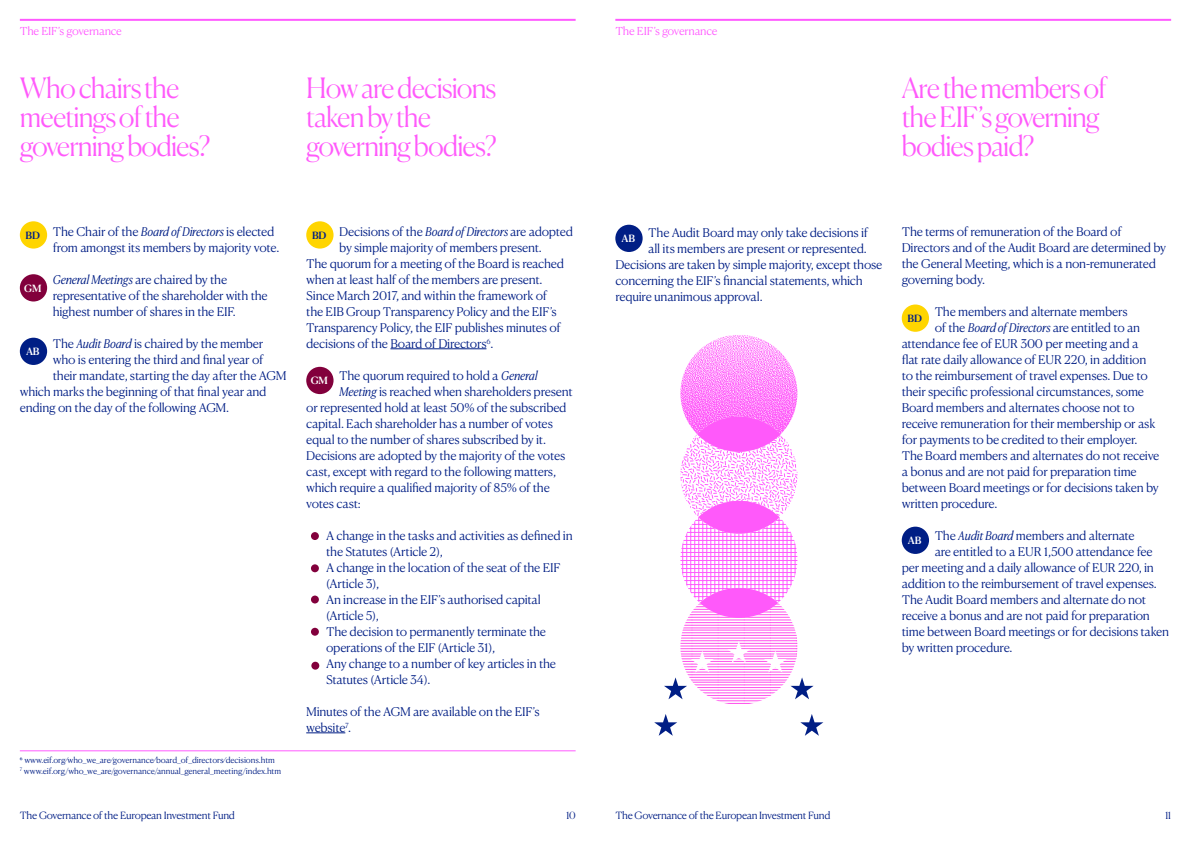
<style>
.page{position:relative;width:1191px;height:842px;background:#fff}
.page>*{position:absolute;margin:0;border:0;box-sizing:border-box;transform-origin:0 0}
.t1{font:300 28px/29px "Canela";letter-spacing:-.035em;color:#ff5afb}
.t2{font:300 12px/16px "Canela Text";letter-spacing:-.025em;color:#001e85}
.t3{font:300 11px "Canela Text";letter-spacing:-.02em;color:#ff5aff}
.t4{font:300 10px "Canela Text";letter-spacing:-.03em;color:#001e85}
.t5{font:500 10px "Canela Text";letter-spacing:-.02em;color:#fff}
.t6{font:500 10px "Canela Text";color:#001e85}
.t7{font:300 10px "Canela";color:#001e85}
.t8{font:300 8px/11px "Canela Text";letter-spacing:-.015em;color:#001e85}
.s1{font-style:italic}
</style>
<div class="page">
<hr style="left:20px;top:19px;width:555px;height:2px;background:#ff5aff">
<hr style="left:390px;top:349px;width:96px;height:1px;background:#001e85">
<hr style="left:306px;top:733px;width:39px;height:1px;background:#001e85">
<div style="left:20px;top:221px;width:27px;height:28px;background:#ffd500;border-radius:50%"></div>
<div style="left:306px;top:221px;width:27px;height:28px;background:#ffd500;border-radius:50%"></div>
<div style="left:615px;top:225px;width:27px;height:27px;background:#001e85;border-radius:50%"></div>
<div style="left:20px;top:338px;width:27px;height:27px;background:#001e85;border-radius:50%"></div>
<div style="left:306px;top:367px;width:27px;height:27px;background:#82003c;border-radius:50%"></div>
<div style="left:20px;top:274px;width:27px;height:27px;background:#82003c;border-radius:50%"></div>
<hr style="left:20px;top:750px;width:555px;height:1px;background:#ff5aff">
<hr style="left:615px;top:19px;width:556px;height:2px;background:#ff5aff">
<div style="left:901px;top:304px;width:28px;height:28px;background:#ffd500;border-radius:50%"></div>
<div style="left:901px;top:527px;width:28px;height:27px;background:#001e85;border-radius:50%"></div>
<div style="left:311px;top:532px;width:8px;height:8px;background:#82003c;border-radius:50%"></div>
<div style="left:311px;top:564px;width:8px;height:8px;background:#82003c;border-radius:50%"></div>
<div style="left:311px;top:595px;width:8px;height:8px;background:#82003c;border-radius:50%"></div>
<div style="left:311px;top:628px;width:8px;height:8px;background:#82003c;border-radius:50%"></div>
<img style="left:680px;top:335px;width:117px;height:82px">
<svg style="left:654px;top:714px;width:23px;height:22px"></svg>
<svg style="left:664px;top:417px;width:149px;height:287px"></svg>
<svg style="left:800px;top:714px;width:23px;height:22px"></svg>
<div style="left:311px;top:662px;width:8px;height:8px;background:#82003c;border-radius:50%"></div>
<p class="t3" style="left:20px;top:21px;width:104px">The EIF’s governance</p>
<h1 class="t1" style="left:20px;top:71px;width:192px">Who chairs the meetings of the governing bodies?</h1>
<h1 class="t1" style="left:306px;top:71px;width:192px">How are decisions taken by the governing bodies?</h1>
<p class="t3" style="left:615px;top:21px;width:104px">The EIF’s governance</p>
<h1 class="t1" style="left:901px;top:71px;width:206px">Are the members of the EIF’s governing bodies paid?</h1>
<p class="t2" style="left:53px;top:222px;width:228px">The Chair of the <span class="s1">Board of Directors</span> is elected from amongst its members by majority vote.</p>
<p class="t2" style="left:53px;top:270px;width:216px"><span class="s1">General Meetings</span> are chaired by the representative of the shareholder with the highest number of shares in the EIF.</p>
<p class="t2" style="left:53px;top:334px;width:212px">The <span class="s1">Audit Board</span> is chaired by the member</p>
<p class="t2" style="left:53px;top:350px;width:212px">who is entering the third and final year of</p>
<p class="t2" style="left:53px;top:366px;width:235px">their mandate, starting the day after the AGM</p>
<p class="t2" style="left:20px;top:382px;width:248px">which marks the beginning of that final year and</p>
<p class="t2" style="left:20px;top:398px;width:211px">ending on the day of the following AGM.</p>
<p class="t2" style="left:339px;top:222px;width:235px">Decisions of the <span class="s1">Board of Directors</span> are adopted</p>
<p class="t2" style="left:339px;top:238px;width:204px">by simple majority of members present.</p>
<p class="t2" style="left:306px;top:254px;width:259px">The quorum for a meeting of the Board is reached</p>
<p class="t2" style="left:306px;top:270px;width:238px">when at least half of the members are present.</p>
<p class="t2" style="left:306px;top:286px;width:242px">Since March 2017, and within the framework of</p>
<p class="t2" style="left:306px;top:302px;width:252px">the EIB Group Transparency Policy and the EIF’s</p>
<p class="t2" style="left:306px;top:318px;width:256px">Transparency Policy, the EIF publishes minutes of</p>
<p class="t2" style="left:306px;top:334px;width:189px">decisions of the Board of Directors<sup>6</sup>.</p>
<p class="t2" style="left:339px;top:366px;width:200px">The quorum required to hold a <span class="s1">General</span></p>
<p class="t2" style="left:339px;top:382px;width:235px"><span class="s1">Meeting</span> is reached when shareholders present</p>
<p class="t2" style="left:306px;top:398px;width:262px">or represented hold at least 50% of the subscribed</p>
<p class="t2" style="left:306px;top:414px;width:248px">capital. Each shareholder has a number of votes</p>
<p class="t2" style="left:306px;top:430px;width:241px">equal to the number of shares subscribed by it.</p>
<p class="t2" style="left:306px;top:446px;width:260px">Decisions are adopted by the majority of the votes</p>
<p class="t2" style="left:306px;top:462px;width:251px">cast, except with regard to the following matters,</p>
<p class="t2" style="left:306px;top:478px;width:245px">which require a qualified majority of 85% of the</p>
<p class="t2" style="left:306px;top:494px;width:56px">votes cast:</p>
<p class="t2" style="left:326px;top:526px;width:248px">A change in the tasks and activities as defined in the Statutes (Article 2),<br>A change in the location of the seat of the EIF (Article 3),<br>An increase in the EIF’s authorised capital (Article 5),<br>The decision to permanently terminate the operations of the EIF (Article 31),<br>Any change to a number of key articles in the Statutes (Article 34).</p>
<p class="t2" style="left:306px;top:702px;width:235px">Minutes of the AGM are available on the EIF’s website<sup>7</sup>.</p>
<p class="t2" style="left:648px;top:223px;width:221px">The Audit Board may only take decisions if</p>
<p class="t2" style="left:648px;top:239px;width:220px">all its members are present or represented.</p>
<p class="t2" style="left:615px;top:255px;width:268px">Decisions are taken by simple majority, except those</p>
<p class="t2" style="left:615px;top:271px;width:249px">concerning the EIF’s financial statements, which</p>
<p class="t2" style="left:615px;top:287px;width:149px">require unanimous approval.</p>
<p class="t6" style="left:26px;top:226px;width:16px">BD</p>
<p class="t6" style="left:312px;top:226px;width:16px">BD</p>
<p class="t5" style="left:621px;top:230px;width:15px">AB</p>
<p class="t5" style="left:24px;top:279px;width:19px">GM</p>
<p class="t5" style="left:26px;top:342px;width:15px">AB</p>
<p class="t5" style="left:311px;top:372px;width:19px">GM</p>
<p class="t8" style="left:20px;top:753px;width:263px">6 www.eif.org/who_we_are/governance/board_of_directors/decisions.htm<br><sup>7</sup> www.eif.org/who_we_are/governance/annual_general_meeting/index.htm</p>
<p class="t2" style="left:901px;top:222px;width:266px">The terms of remuneration of the Board of Directors and of the Audit Board are determined by the General Meeting, which is a non-remunerated governing body.</p>
<p class="t2" style="left:934px;top:302px;width:194px">The members and alternate members</p>
<p class="t2" style="left:934px;top:318px;width:207px">of the <span class="s1">Board of Directors</span> are entitled to an</p>
<p class="t2" style="left:901px;top:334px;width:238px">attendance fee of EUR 300 per meeting and a</p>
<p class="t2" style="left:901px;top:350px;width:246px">flat rate daily allowance of EUR 220, in addition</p>
<p class="t2" style="left:901px;top:366px;width:247px">to the reimbursement of travel expenses. Due to</p>
<p class="t2" style="left:901px;top:382px;width:244px">their specific professional circumstances, some</p>
<p class="t2" style="left:901px;top:398px;width:234px">Board members and alternates choose not to</p>
<p class="t2" style="left:901px;top:414px;width:255px">receive remuneration for their membership or ask</p>
<p class="t2" style="left:901px;top:430px;width:237px">for payments to be credited to their employer.</p>
<p class="t2" style="left:901px;top:446px;width:259px">The Board members and alternates do not receive</p>
<p class="t2" style="left:901px;top:462px;width:236px">a bonus and are not paid for preparation time</p>
<p class="t2" style="left:901px;top:478px;width:259px">between Board meetings or for decisions taken by</p>
<p class="t2" style="left:901px;top:494px;width:97px">written procedure.</p>
<p class="t2" style="left:934px;top:526px;width:201px">The <span class="s1">Audit Board</span> members and alternate</p>
<p class="t2" style="left:934px;top:542px;width:219px">are entitled to a EUR 1,500 attendance fee</p>
<p class="t2" style="left:901px;top:558px;width:254px">per meeting and a daily allowance of EUR 220, in</p>
<p class="t2" style="left:901px;top:574px;width:256px">addition to the reimbursement of travel expenses.</p>
<p class="t2" style="left:901px;top:590px;width:246px">The Audit Board members and alternate do not</p>
<p class="t2" style="left:901px;top:606px;width:250px">receive a bonus and are not paid for preparation</p>
<p class="t2" style="left:901px;top:622px;width:269px">time between Board meetings or for decisions taken</p>
<p class="t2" style="left:901px;top:638px;width:112px">by written procedure.</p>
<p class="t6" style="left:907px;top:309px;width:16px">BD</p>
<p class="t5" style="left:908px;top:531px;width:15px">AB</p>
<p class="t4" style="left:20px;top:806px;width:217px">The Governance of the European Investment Fund</p>
<p class="t7" style="left:566px;top:807px;width:11px">10</p>
<p class="t4" style="left:615px;top:806px;width:217px">The Governance of the European Investment Fund</p>
<p class="t7" style="left:1165px;top:807px;width:8px">11</p>
</div>
